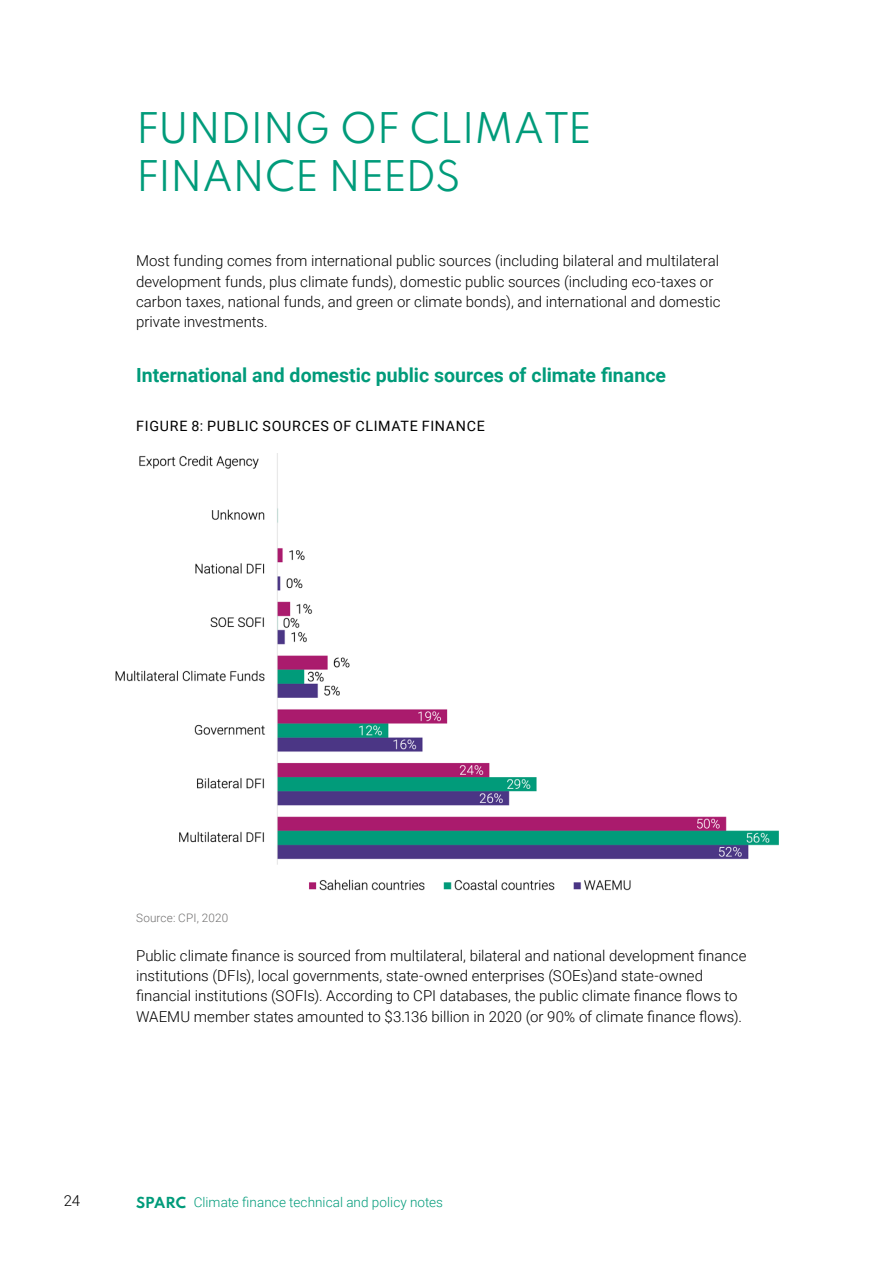
<style>
.page{position:relative;width:893px;height:1263px;background:#fff}
.page>*{position:absolute;margin:0;border:0;box-sizing:border-box;transform-origin:0 0}
.t1{font:100 37.5px/48px "Spartan";letter-spacing:-.015em;color:#009b7a}
.t2{font:700 19.5px "Roboto";color:#009b7a}
.t3{font:300 15px/20.2px "Roboto";color:#000}
.t4{font:14.25px "Roboto";letter-spacing:.05em;color:#000}
.t5{font:300 13.5px "Roboto";letter-spacing:.005em;color:#009b7a}
.t6{font:300 11.7px "Roboto";letter-spacing:.015em;color:#706f6f}
.s1{font-family:"Spartan";font-weight:100}
</style>
<div class="page">
<img style="left:115px;top:453px;width:663px;height:438px">
<h1 class="t1" style="left:136px;top:103px;width:457px">FUNDING OF CLIMATE<br>FINANCE NEEDS</h1>
<p class="t3" style="left:136px;top:250px;width:586px">Most funding comes from international public sources (including bilateral and multilateral development funds, plus climate funds), domestic public sources (including eco-taxes or carbon taxes, national funds, and green or climate bonds), and international and domestic private investments.</p>
<h2 class="t2" style="left:136px;top:362px;width:531px">International and domestic public sources of climate finance</h2>
<p class="t4" style="left:136px;top:416px;width:350px">FIGURE 8: PUBLIC SOURCES OF CLIMATE FINANCE</p>
<p class="t6" style="left:136px;top:909px;width:94px">Source: CPI, 2020</p>
<p class="t3" style="left:136px;top:945px;width:612px">Public climate finance is sourced from multilateral, bilateral and national development finance institutions (DFIs), local governments, state-owned enterprises (SOEs)and state-owned financial institutions (SOFIs). According to CPI databases, the public climate finance flows to WAEMU member states amounted to $3.136 billion in 2020 (or 90% of climate finance flows).</p>
<p class="t3" style="left:64px;top:1190px;width:18px">24</p>
<p class="t5" style="left:136px;top:1193px;width:308px"><span class="s1">SPARC</span> Climate finance technical and policy notes</p>
</div>
